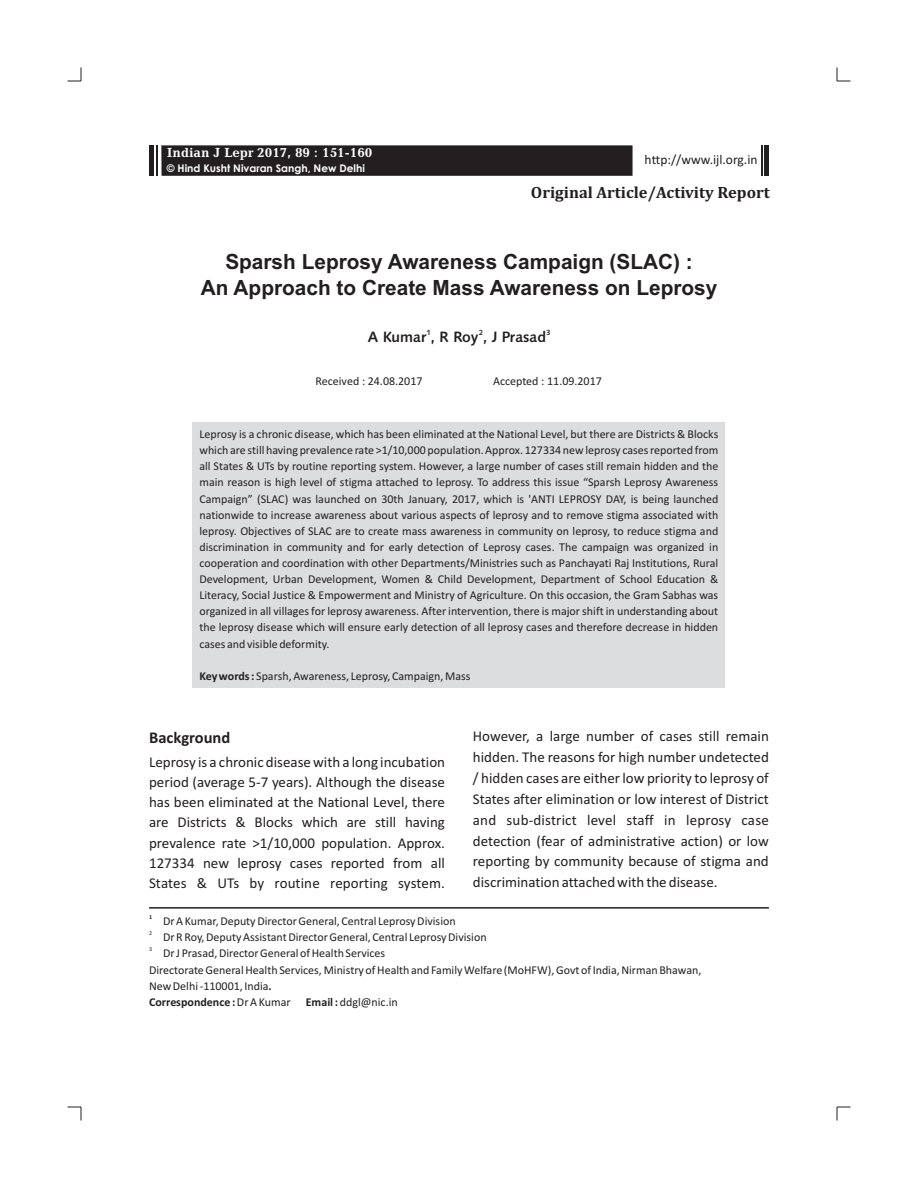
<style>
.page{position:relative;width:918px;height:1188px;background:#fff}
.page>*{position:absolute;margin:0;border:0;box-sizing:border-box;transform-origin:0 0}
.t1{font:700 21px/25.8px "Arial";color:#231f20;text-align:center}
.t2{font:700 16.5px "Cambria";color:#231f20}
.t3{font:700 16.5px "Calibri";color:#231f20}
.t4{font:15px/20.9px "Calibri";color:#231f20;text-align:justify}
.t5{font:15px "Humanist 531 BT Roman A,Bold";color:#231f20}
.t6{font:700 13.5px "Candida BT";color:#fff}
.t7{font:13.5px "Calibri";color:#231f20}
.t8{font:12px/16px "Calibri";color:#231f20;text-align:justify}
.t9{font:700 10.5px "Century Gothic";color:#fff}
.t10{font:7.5px "Humanist 531 BT Roman A,Bold";color:#231f20}
.t11{font:6px "Calibri";color:#231f20}
.t12{font:700 6px "Calibri";color:#231f20}
.s1{font-weight:700}
</style>
<div class="page">
<div style="left:161px;top:145px;width:472px;height:31px;background:#231f20"></div>
<div style="left:149px;top:145px;width:5px;height:31px;background:#231f20"></div>
<div style="left:193px;top:422px;width:532px;height:266px;background:#dcdddf"></div>
<hr style="left:156px;top:145px;width:2px;height:31px;background:#231f20">
<hr style="left:765px;top:145px;width:4px;height:31px;background:#231f20">
<hr style="left:761px;top:145px;width:2px;height:31px;background:#231f20">
<hr style="left:149px;top:907px;width:620px;height:2px;background:#231f20">
<svg style="left:68px;top:68px;width:14px;height:14px"></svg>
<svg style="left:837px;top:68px;width:13px;height:14px"></svg>
<svg style="left:68px;top:1107px;width:14px;height:13px"></svg>
<svg style="left:837px;top:1107px;width:13px;height:13px"></svg>
<p class="t6" style="left:167px;top:147px;width:207px">Indian J Lepr 2017, 89 : 151-160</p>
<p class="t9" style="left:167px;top:164px;width:200px">© Hind Kusht Nivaran Sangh, New Delhi</p>
<p class="t7" style="left:645px;top:154px;width:114px">http://www.ijl.org.in</p>
<h2 class="t2" style="left:531px;top:185px;width:240px">Original Article/Activity Report</h2>
<h1 class="t1" style="left:201px;top:251px;width:518px">Sparsh Leprosy Awareness Campaign (SLAC) :<br>An Approach to Create Mass Awareness on Leprosy</h1>
<p class="t10" style="left:427px;top:329px;width:6px">1</p>
<p class="t10" style="left:479px;top:329px;width:6px">2</p>
<p class="t10" style="left:546px;top:329px;width:6px">3</p>
<p class="t5" style="left:368px;top:331px;width:180px">A Kumar , R Roy , J Prasad</p>
<p class="t8" style="left:316px;top:374px;width:109px">Received : 24.08.2017</p>
<p class="t8" style="left:493px;top:374px;width:110px">Accepted : 11.09.2017</p>
<p class="t8" style="left:199px;top:427px;width:521px">Leprosy is a chronic disease, which has been eliminated at the National Level, but there are Districts &amp; Blocks which are still having prevalence rate &gt;1/10,000 population. Approx. 127334 new leprosy cases reported from all States &amp; UTs by routine reporting system. However, a large number of cases still remain hidden and the main reason is high level of stigma attached to leprosy. To address this issue “Sparsh Leprosy Awareness Campaign” (SLAC) was launched on 30th January, 2017, which is 'ANTI LEPROSY DAY, is being launched nationwide to increase awareness about various aspects of leprosy and to remove stigma associated with leprosy. Objectives of SLAC are to create mass awareness in community on leprosy, to reduce stigma and discrimination in community and for early detection of Leprosy cases. The campaign was organized in cooperation and coordination with other Departments/Ministries such as Panchayati Raj Institutions, Rural Development, Urban Development, Women &amp; Child Development, Department of School Education &amp; Literacy, Social Justice &amp; Empowerment and Ministry of Agriculture. On this occasion, the Gram Sabhas was organized in all villages for leprosy awareness. After intervention, there is major shift in understanding about the leprosy disease which will ensure early detection of all leprosy cases and therefore decrease in hidden cases and visible deformity.</p>
<p class="t8" style="left:199px;top:669px;width:273px"><span class="s1">Key words :</span> Sparsh, Awareness, Leprosy, Campaign, Mass</p>
<h2 class="t3" style="left:149px;top:730px;width:83px">Background</h2>
<p class="t4" style="left:149px;top:753px;width:298px;line-height:20.1px">Leprosy is a chronic disease with a long incubation period (average 5-7 years). Although the disease has been eliminated at the National Level, there are Districts &amp; Blocks which are still having prevalence rate &gt;1/10,000 population. Approx.<br>127334 new leprosy cases reported from all States &amp; UTs by routine reporting system.</p>
<p class="t4" style="left:473px;top:727px;width:297px">However, a large number of cases still remain hidden. The reasons for high number undetected / hidden cases are either low priority to leprosy of States after elimination or low interest of District and sub-district level staff in leprosy case detection (fear of administrative action) or low reporting by community because of stigma and discrimination attached with the disease.</p>
<p class="t12" style="left:149px;top:914px;width:5px">1</p>
<p class="t8" style="left:163px;top:914px;width:294px">Dr A Kumar, Deputy Director General, Central Leprosy Division</p>
<p class="t11" style="left:149px;top:931px;width:5px">2</p>
<p class="t8" style="left:163px;top:930px;width:325px">Dr R Roy, Deputy Assistant Director General, Central Leprosy Division</p>
<p class="t11" style="left:149px;top:947px;width:5px">3</p>
<p class="t8" style="left:149px;top:946px;width:554px;text-align:left;text-indent:14px">Dr J Prasad, Director General of Health Services<br>Directorate General Health Services, Ministry of Health and Family Welfare (MoHFW), Govt of India, Nirman Bhawan, New Delhi -110001, India<span class="s1">.<br>Correspondence :</span> Dr A Kumar</p>
<p class="t8" style="left:306px;top:995px;width:93px"><span class="s1">Email :</span> ddgl@nic.in</p>
</div>
